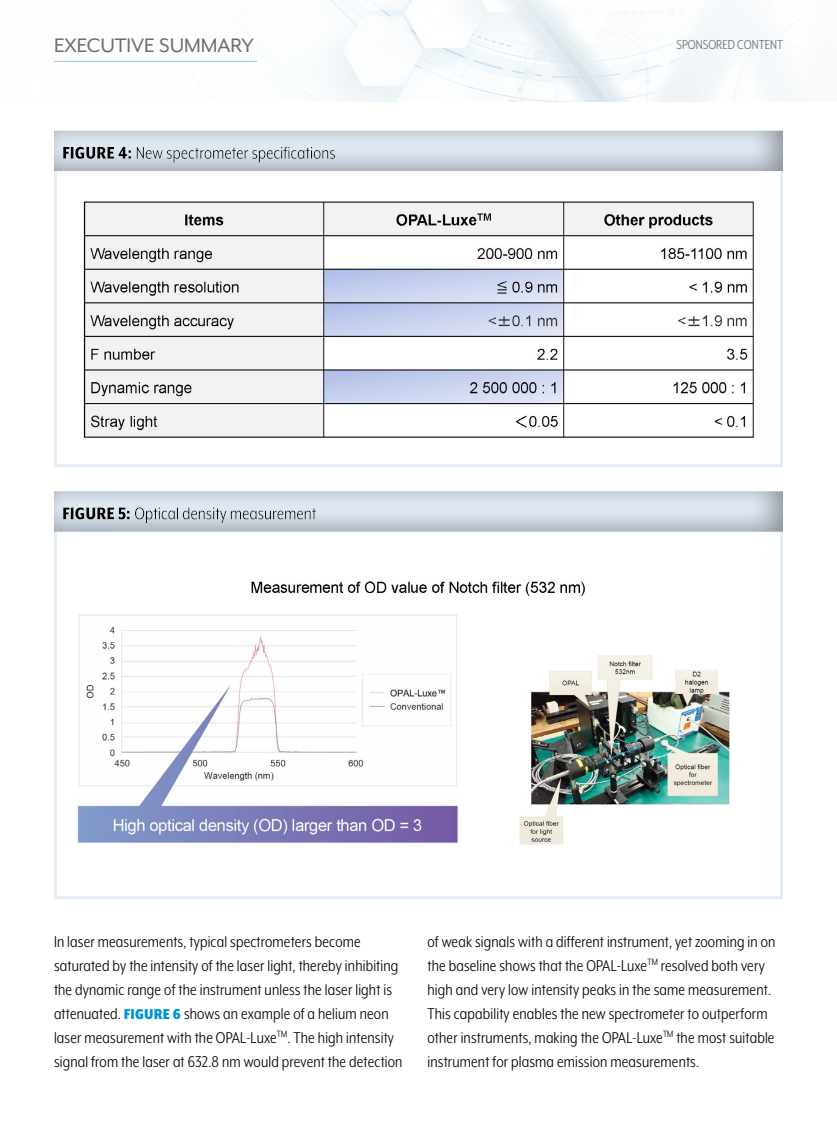
<style>
.page{position:relative;width:837px;height:1134px;background:#fff}
.page>*{position:absolute;margin:0;border:0;box-sizing:border-box;transform-origin:0 0}
.t1{font:22.5px "Mr Eaves XL Mod OT";color:#6d6e71}
.t2{font:18px/24px "Mr Eaves XL Mod Nar OT";letter-spacing:.01em;color:#000}
.t3{font:15px "Mr Eaves XL Mod Nar OT";color:#6d6e71}
.s1{font-weight:900;font-size:16.5px;color:#0095d7}
</style>
<div class="page">
<img style="left:54px;top:0;width:749px;height:102px">
<hr style="left:54px;top:61px;width:203px;height:1px;background:#97c0e7">
<img style="left:77px;top:581px;width:653px;height:264px">
<div style="left:54px;top:529px;width:729px;height:370px;border:3px solid #e4eef9"></div>
<div style="left:41px;top:480px;width:756px;height:53px;background:#000;opacity:.4"></div>
<img style="left:83px;top:201px;width:671px;height:237px">
<div style="left:54px;top:168px;width:729px;height:299px;border:3px solid #e4eef9"></div>
<div style="left:41px;top:120px;width:756px;height:52px;background:#000;opacity:.4"></div>
<p class="t1" style="left:54px;top:33px;width:201px">EXECUTIVE SUMMARY</p>
<p class="t3" style="left:677px;top:36px;width:108px">SPONSORED CONTENT</p>
<p class="t2" style="left:54px;top:930px;width:350px">In laser measurements, typical spectrometers become saturated by the intensity of the laser light, thereby inhibiting the dynamic range of the instrument unless the laser light is attenuated. <span class="s1">FIGURE 6</span> shows an example of a helium neon laser measurement with the OPAL-Luxe<sup>TM</sup>. The high intensity signal from the laser at 632.8 nm would prevent the detection</p>
<p class="t2" style="left:428px;top:929px;width:350px">of weak signals with a different instrument, yet zooming in on the baseline shows that the OPAL-Luxe<sup>TM</sup> resolved both very high and very low intensity peaks in the same measurement.<br>This capability enables the new spectrometer to outperform other instruments, making the OPAL-Luxe<sup>TM</sup> the most suitable instrument for plasma emission measurements.</p>
</div>
